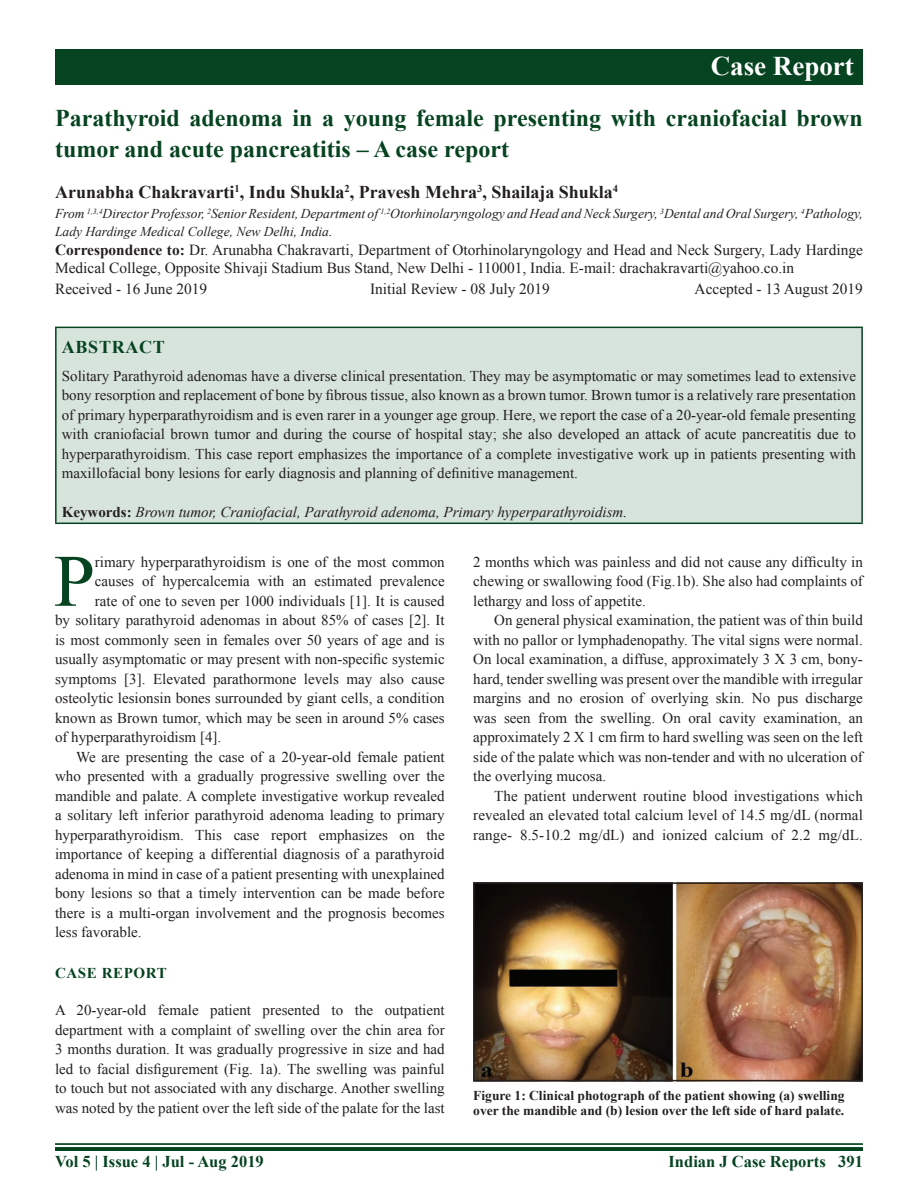
<style>
.page{position:relative;width:918px;height:1188px;background:#fff}
.page>*{position:absolute;margin:0;border:0;box-sizing:border-box;transform-origin:0 0}
.text-drop{font:73.95px "Times New Roman";color:#064320}
.t1{font:700 27px "Times New Roman";color:#fff}
.Article-title{font:700 24px/31.5px "Times New Roman";color:#064320}
.Authors{font:700 18px "Times New Roman";color:#231f20}
.Abstract-Head{font:700 18px "Times New Roman";letter-spacing:.04em;color:#064320}
.t2{font:700 16.5px "Times New Roman";color:#064320}
.Correspondence{font:15.3px/18.5px "Times New Roman";color:#231f20}
.dates{font:15.3px "Times New Roman";color:#231f20}
.text{font:15px/19.5px "Times New Roman";color:#231f20;text-align:justify}
.Abstract-Text{font:15px/19.5px "Times New Roman";color:#231f20;text-align:justify}
.text-drop-2{font:15px "Times New Roman";color:#231f20}
.text-first{font:15px/19.5px "Times New Roman";color:#231f20;text-align:justify}
.Key_words{font:italic 15px "Times New Roman";color:#231f20}
.Heading1{font:700 15px "Times New Roman";letter-spacing:.04em;color:#064320}
.AuthorAffiliatio{font:italic 13.5px/18px "Times New Roman";color:#231f20}
.figure-caption{font:700 13.5px/15px "Times New Roman";color:#231f20}
.s1{font-weight:700}
.s2{font-weight:700;font-style:normal}
</style>
<div class="page">
<div style="left:55px;top:50px;width:808px;height:35px;background:#064320"></div>
<hr style="left:55px;top:1147px;width:808px;height:4px;background:#064320">
<hr style="left:55px;top:1143px;width:808px;height:2px;background:#064320">
<div style="left:56px;top:327px;width:806px;height:196px;background:#d7e4dc"></div>
<hr style="left:55px;top:328px;width:2px;height:195px;background:#064320">
<hr style="left:55px;top:327px;width:808px;height:1px;background:#064320">
<hr style="left:861px;top:328px;width:2px;height:195px;background:#064320">
<hr style="left:55px;top:523px;width:808px;height:1px;background:#064320">
<img style="left:476px;top:885px;width:384px;height:193px">
<div style="left:473px;top:882px;width:390px;height:199px;border:2px solid #231f20"></div>
<h2 class="t1" style="left:711px;top:47px;width:145px">Case Report</h2>
<p class="Article-title" style="left:55px;top:101px;width:809px">Parathyroid adenoma in a young female presenting with craniofacial brown tumor and acute pancreatitis – A case report</p>
<p class="Authors" style="left:55px;top:180px;width:565px">Arunabha Chakravarti<sup>1</sup>, Indu Shukla<sup>2</sup>, Pravesh Mehra<sup>3</sup>, Shailaja Shukla<sup>4</sup></p>
<p class="AuthorAffiliatio" style="left:55px;top:205px;width:809px">From <sup>1,3,4</sup>Director Professor, <sup>2</sup>Senior Resident, Department of <sup>1,2</sup>Otorhinolaryngology and Head and Neck Surgery, <sup>3</sup>Dental and Oral Surgery, <sup>4</sup>Pathology,<br>Lady Hardinge Medical College, New Delhi, India.</p>
<p class="Correspondence" style="left:55px;top:240px;width:809px"><span class="s1">Correspondence to:</span> Dr. Arunabha Chakravarti, Department of Otorhinolaryngology and Head and Neck Surgery, Lady Hardinge<br>Medical College, Opposite Shivaji Stadium Bus Stand, New Delhi - 110001, India. E-mail: drachakravarti@yahoo.co.in</p>
<p class="dates" style="left:55px;top:278px;width:154px">Received - 16 June 2019</p>
<p class="dates" style="left:370px;top:278px;width:181px">Initial Review - 08 July 2019</p>
<p class="dates" style="left:695px;top:278px;width:170px">Accepted - 13 August 2019</p>
<p class="Abstract-Head" style="left:62px;top:335px;width:105px">ABSTRACT</p>
<p class="Abstract-Text" style="left:62px;top:366px;width:796px">Solitary Parathyroid adenomas have a diverse clinical presentation. They may be asymptomatic or may sometimes lead to extensive bony resorption and replacement of bone by fibrous tissue, also known as a brown tumor. Brown tumor is a relatively rare presentation of primary hyperparathyroidism and is even rarer in a younger age group. Here, we report the case of a 20-year-old female presenting with craniofacial brown tumor and during the course of hospital stay; she also developed an attack of acute pancreatitis due to hyperparathyroidism. This case report emphasizes the importance of a complete investigative work up in patients presenting with maxillofacial bony lesions for early diagnosis and planning of definitive management.</p>
<p class="Key_words" style="left:62px;top:502px;width:567px"><span class="s2">Keywords:</span> Brown tumor, Craniofacial, Parathyroid adenoma, Primary hyperparathyroidism.</p>
<p class="text-drop" style="left:54px;top:531px;width:43px">P</p>
<p class="text-drop-2" style="left:95px;top:552px;width:351px">rimary hyperparathyroidism is one of the most common</p>
<p class="text-first" style="left:473px;top:552px;width:391px">2 months which was painless and did not cause any difficulty in chewing or swallowing food (Fig.1b). She also had complaints of lethargy and loss of appetite.</p>
<p class="text" style="left:473px;top:610px;width:391px;text-indent:21px">On general physical examination, the patient was of thin build with no pallor or lymphadenopathy. The vital signs were normal.<br>On local examination, a diffuse, approximately 3 X 3 cm, bony&shy;hard, tender swelling was present over the mandible with irregular margins and no erosion of overlying skin. No pus discharge was seen from the swelling. On oral cavity examination, an approximately 2 X 1 cm firm to hard swelling was seen on the left side of the palate which was non-tender and with no ulceration of the overlying mucosa.</p>
<p class="text" style="left:473px;top:786px;width:391px;text-indent:21px">The patient underwent routine blood investigations which revealed an elevated total calcium level of 14.5 mg/dL (normal range- 8.5-10.2 mg/dL) and ionized calcium of 2.2 mg/dL.</p>
<p class="text-drop-2" style="left:95px;top:571px;width:351px">causes of hypercalcemia with an estimated prevalence</p>
<p class="text-drop-2" style="left:95px;top:591px;width:351px">rate of one to seven per 1000 individuals [1]. It is caused</p>
<p class="text-drop-2" style="left:55px;top:610px;width:391px">by solitary parathyroid adenomas in about 85% of cases [2]. It</p>
<p class="text-drop-2" style="left:55px;top:630px;width:391px">is most commonly seen in females over 50 years of age and is</p>
<p class="text-drop-2" style="left:55px;top:649px;width:391px">usually asymptomatic or may present with non-specific systemic</p>
<p class="text-drop-2" style="left:55px;top:669px;width:391px">symptoms [3]. Elevated parathormone levels may also cause</p>
<p class="text-drop-2" style="left:55px;top:688px;width:391px">osteolytic lesionsin bones surrounded by giant cells, a condition</p>
<p class="text-drop-2" style="left:55px;top:708px;width:391px">known as Brown tumor, which may be seen in around 5% cases</p>
<p class="text-drop-2" style="left:55px;top:727px;width:168px">of hyperparathyroidism [4].</p>
<p class="text" style="left:55px;top:747px;width:391px;text-indent:21px">We are presenting the case of a 20-year-old female patient who presented with a gradually progressive swelling over the mandible and palate. A complete investigative workup revealed a solitary left inferior parathyroid adenoma leading to primary hyperparathyroidism. This case report emphasizes on the importance of keeping a differential diagnosis of a parathyroid adenoma in mind in case of a patient presenting with unexplained bony lesions so that a timely intervention can be made before there is a multi-organ involvement and the prognosis becomes less favorable.</p>
<p class="Heading1" style="left:55px;top:962px;width:113px">CASE REPORT</p>
<p class="text-first" style="left:55px;top:1000px;width:391px">A 20-year-old female patient presented to the outpatient department with a complaint of swelling over the chin area for 3 months duration. It was gradually progressive in size and had led to facial disfigurement (Fig. 1a). The swelling was painful to touch but not associated with any discharge. Another swelling was noted by the patient over the left side of the palate for the last</p>
<p class="figure-caption" style="left:473px;top:1087px;width:373px">Figure 1: Clinical photograph of the patient showing (a) swelling over the mandible and (b) lesion over the left side of hard palate.</p>
<p class="t2" style="left:55px;top:1150px;width:210px">Vol 5 | Issue 4 | Jul - Aug 2019</p>
<p class="t2" style="left:669px;top:1150px;width:196px">Indian J Case Reports 391</p>
</div>
